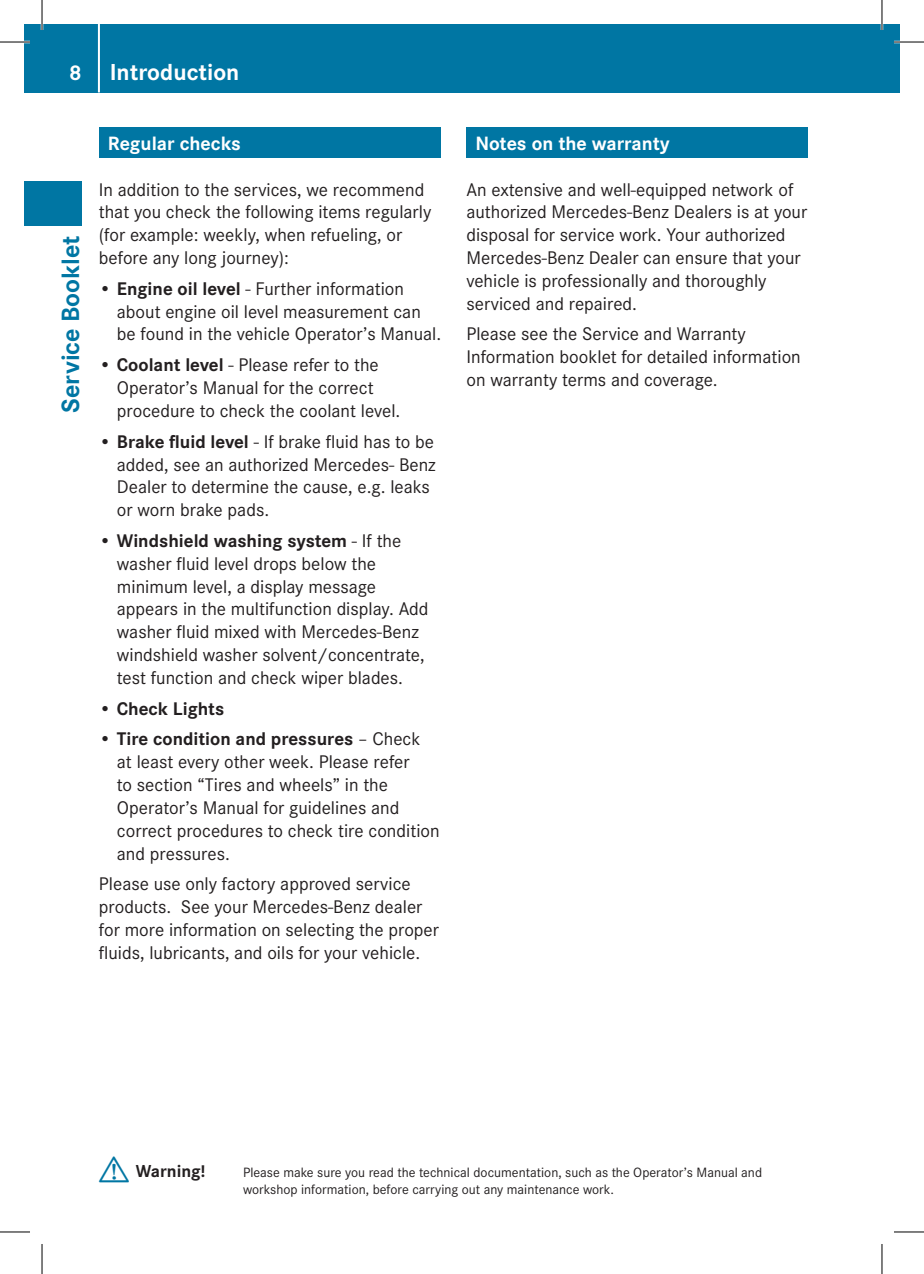
<style>
.page{position:relative;width:924px;height:1274px;background:#fff}
.page>*{position:absolute;margin:0;border:0;box-sizing:border-box;transform-origin:0 0}
.t1{font:700 26px "Corporate S";color:#0076a3}
.t2{font:700 24px "Corporate S";color:#fff}
.t3{font:700 22px "Corporate S";color:#fff}
.t4{font:700 20px "Corporate S";color:#fff}
.Paragraph_Style_2{font:19px/22.8px "Corporate S";color:#231f20}
.Paragraph_Style_3{font:19px/22.8px "Corporate S";color:#231f20}
.Paragraph_Style_2-2{font:700 19px "Corporate S";color:#231f20}
.t5{font:700 18px "Corporate S";color:#231f20}
.t6{font:14px "Corporate S";color:#231f20}
.s1{font-weight:700}
</style>
<div class="page">
<div style="left:24px;top:24px;width:858px;height:68px;background:#0076a3"></div>
<hr style="left:98px;top:24px;width:2px;height:68px;background:#fff">
<div style="left:24px;top:182px;width:58px;height:44px;background:#0076a3"></div>
<div style="left:882px;top:24px;width:18px;height:68px;background:#0076a3"></div>
<div style="left:99px;top:128px;width:341px;height:30px;background:#0076a3"></div>
<div style="left:466px;top:128px;width:342px;height:30px;background:#0076a3"></div>
<hr style="left:0;top:41px;width:30px;height:2px;background:#fff">
<hr style="left:894px;top:41px;width:30px;height:2px;background:#fff">
<hr style="left:41px;top:0;width:2px;height:30px;background:#fff">
<hr style="left:880px;top:0;width:3px;height:30px;background:#fff">
<hr style="left:0;top:42px;width:30px;height:1px;background:#000">
<hr style="left:894px;top:42px;width:30px;height:1px;background:#000">
<hr style="left:0;top:1231px;width:30px;height:1px;background:#000">
<hr style="left:894px;top:1231px;width:30px;height:1px;background:#000">
<hr style="left:42px;top:0;width:1px;height:30px;background:#000">
<hr style="left:42px;top:1243px;width:1px;height:30px;background:#000">
<hr style="left:881px;top:0;width:1px;height:30px;background:#000">
<hr style="left:881px;top:1243px;width:1px;height:30px;background:#000">
<p class="t3" style="left:69px;top:60px;width:14px">8</p>
<p class="t2" style="left:110px;top:58px;width:131px">Introduction</p>
<h1 class="t1" style="left:56px;top:412px;width:178px;rotate:-90deg">Service Booklet</h1>
<p class="t4" style="left:108px;top:132px;width:134px">Regular checks</p>
<p class="Paragraph_Style_3" style="left:99px;top:178px;width:334px">In addition to the services, we recommend that you check the following items regularly (for example: weekly, when refueling, or before any long journey):</p>
<p class="Paragraph_Style_2" style="left:117px;top:277px;width:323px;text-indent:-18px"><span class="s1">• Engine oil level</span> - Further information about engine oil level measurement can be found in the vehicle Operator’s Manual.</p>
<p class="Paragraph_Style_2" style="left:117px;top:354px;width:282px;text-indent:-18px"><span class="s1">• Coolant level</span> - Please refer to the<br>Operator’s Manual for the correct procedure to check the coolant level.</p>
<p class="Paragraph_Style_2" style="left:117px;top:430px;width:320px;text-indent:-18px"><span class="s1">• Brake fluid level</span> - If brake fluid has to be added, see an authorized Mercedes- Benz Dealer to determine the cause, e.g. leaks or worn brake pads.</p>
<p class="Paragraph_Style_2" style="left:117px;top:529px;width:313px;text-indent:-18px"><span class="s1">• Windshield washing system</span> - If the washer fluid level drops below the minimum level, a display message appears in the multifunction display. Add washer fluid mixed with Mercedes-Benz windshield washer solvent/concentrate, test function and check wiper blades.</p>
<p class="Paragraph_Style_2-2" style="left:99px;top:697px;width:127px">• Check Lights</p>
<p class="Paragraph_Style_2" style="left:117px;top:728px;width:324px;text-indent:-18px"><span class="s1">• Tire condition and pressures</span> – Check at least every other week. Please refer<br>to section “Tires and wheels” in the Operator’s Manual for guidelines and correct procedures to check tire condition and pressures.</p>
<p class="Paragraph_Style_3" style="left:99px;top:872px;width:341px">Please use only factory approved service products. See your Mercedes-Benz dealer for more information on selecting the proper fluids, lubricants, and oils for your vehicle.</p>
<p class="t4" style="left:475px;top:132px;width:196px">Notes on the warranty</p>
<p class="Paragraph_Style_3" style="left:466px;top:178px;width:342px">An extensive and well-equipped network of authorized Mercedes-Benz Dealers is at your disposal for service work. Your authorized Mercedes-Benz Dealer can ensure that your vehicle is professionally and thoroughly serviced and repaired.</p>
<p class="Paragraph_Style_3" style="left:466px;top:323px;width:336px">Please see the Service and Warranty<br>Information booklet for detailed information on warranty terms and coverage.</p>
<p class="t5" style="left:136px;top:1160px;width:71px">Warning!</p>
<p class="t6" style="left:243px;top:1164px;width:520px">Please make sure you read the technical documentation, such as the Operator’s Manual and</p>
<p class="t6" style="left:243px;top:1181px;width:370px">workshop information, before carrying out any maintenance work.</p>
</div>
